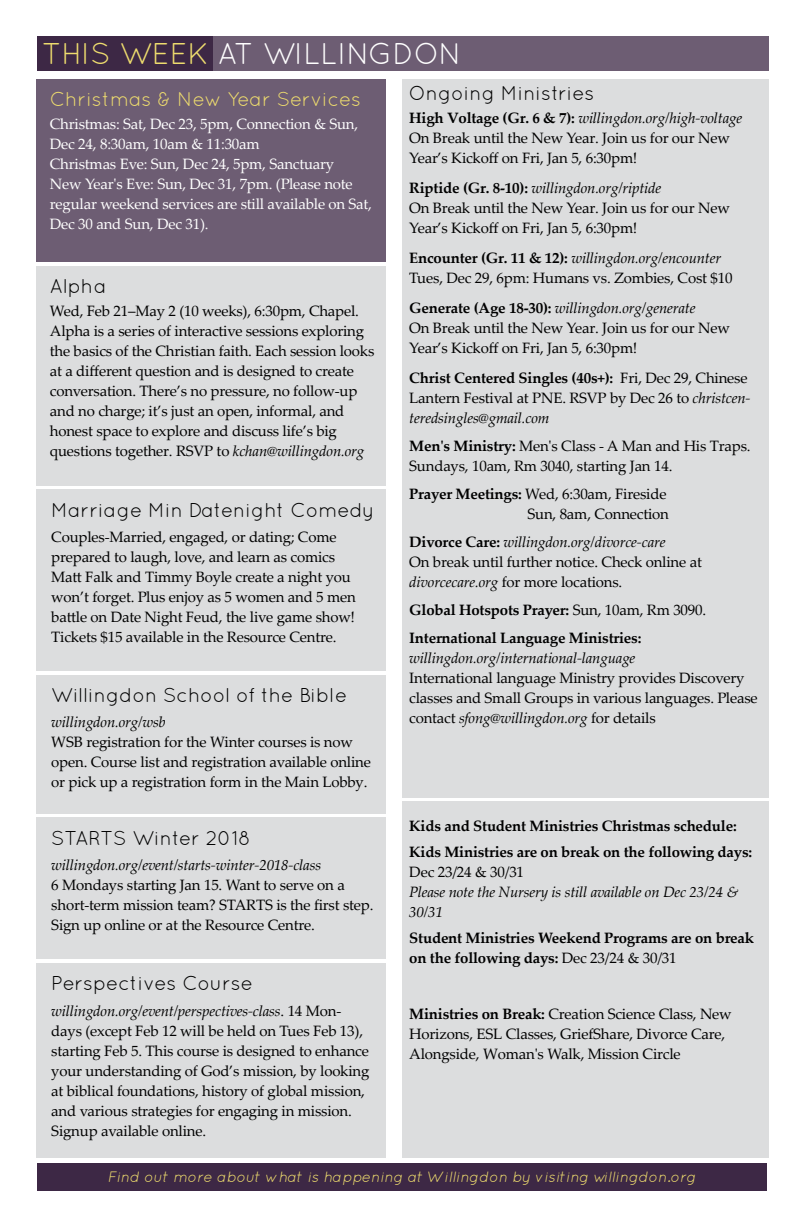
<style>
.page{position:relative;width:792px;height:1224px;background:#fff}
.page>*{position:absolute;margin:0;border:0;box-sizing:border-box;transform-origin:0 0}
.t1{font:30px "Quicksand";color:#fff}
.t2{font:20px "Quicksand";color:#000}
.t3{font:20px "Quicksand";color:#eedc6e}
.t4{font:15px/20px "Palatino Linotype";letter-spacing:-.015em;color:#000}
.t5{font:700 15px/28px "Palatino Linotype";letter-spacing:-.015em;color:#000}
.t6{font:15px/20px "Palatino Linotype";letter-spacing:-.015em;color:#fff}
.t7{font:italic 15px/20px "Palatino Linotype";letter-spacing:-.015em;color:#000}
.t8{font:italic 15px "Quicksand";color:#eedc6e}
.s1{color:#eedc6e}
.s2{font-style:italic}
.s3{font-weight:700}
.s4{font-weight:400}
</style>
<div class="page">
<div style="left:213px;top:36px;width:556px;height:35px;background:#6d5d73"></div>
<div style="left:402px;top:79px;width:367px;height:718px;background:#dcddde"></div>
<div style="left:402px;top:801px;width:367px;height:357px;background:#dcddde"></div>
<div style="left:37px;top:36px;width:176px;height:35px;background:#3d2845"></div>
<div style="left:37px;top:1163px;width:730px;height:27px;background:#3d2845"></div>
<div style="left:36px;top:266px;width:350px;height:220px;background:#dcddde"></div>
<div style="left:36px;top:675px;width:350px;height:139px;background:#dcddde"></div>
<div style="left:36px;top:79px;width:350px;height:183px;background:#6d5d73"></div>
<div style="left:36px;top:818px;width:350px;height:141px;background:#dcddde"></div>
<div style="left:36px;top:963px;width:350px;height:195px;background:#dcddde"></div>
<div style="left:36px;top:490px;width:350px;height:181px;background:#dcddde"></div>
<h1 class="t1" style="left:42px;top:37px;width:421px"><span class="s1">THIS WEEK</span> AT WILLINGDON</h1>
<h2 class="t3" style="left:50px;top:88px;width:313px">Christmas &amp; New Year Services</h2>
<p class="t6" style="left:50px;top:113px;width:324px">Christmas: Sat, Dec 23, 5pm, Connection &amp; Sun, Dec 24, 8:30am, 10am &amp; 11:30am<br>Christmas Eve: Sun, Dec 24, 5pm, Sanctuary<br>New Year's Eve: Sun, Dec 31, 7pm. (Please note regular weekend services are still available on Sat, Dec 30 and Sun, Dec 31).</p>
<h2 class="t2" style="left:50px;top:274px;width:58px">Alpha</h2>
<p class="t4" style="left:50px;top:300px;width:326px">Wed, Feb 21–May 2 (10 weeks), 6:30pm, Chapel.<br>Alpha is a series of interactive sessions exploring the basics of the Christian faith. Each session looks at a different question and is designed to create conversation. There’s no pressure, no follow-up and no charge; it’s just an open, informal, and honest space to explore and discuss life’s big questions together. RSVP to <span class="s2">kchan@willingdon.org</span></p>
<h2 class="t2" style="left:51px;top:498px;width:325px">Marriage Min Datenight Comedy</h2>
<p class="t4" style="left:51px;top:526px;width:306px">Couples-Married, engaged, or dating; Come prepared to laugh, love, and learn as comics Matt Falk and Timmy Boyle create a night you won’t forget. Plus enjoy as 5 women and 5 men battle on Date Night Feud, the live game show!<br>Tickets $15 available in the Resource Centre.</p>
<h2 class="t2" style="left:51px;top:683px;width:297px">Willingdon School of the Bible</h2>
<p class="t7" style="left:51px;top:711px;width:116px">willingdon.org/wsb</p>
<p class="t4" style="left:51px;top:731px;width:321px">WSB registration for the Winter courses is now open. Course list and registration available online or pick up a registration form in the Main Lobby.</p>
<h2 class="t2" style="left:51px;top:826px;width:201px">STARTS Winter 2018</h2>
<p class="t7" style="left:51px;top:854px;width:271px">willingdon.org/event/starts-winter-2018-class</p>
<p class="t4" style="left:51px;top:874px;width:324px">6 Mondays starting Jan 15. Want to serve on a short-term mission team? STARTS is the first step.<br>Sign up online or at the Resource Centre.</p>
<h2 class="t2" style="left:51px;top:972px;width:203px">Perspectives Course</h2>
<p class="t4" style="left:51px;top:1000px;width:320px"><span class="s2">willingdon.org/event/perspectives-class</span>. 14 Mon&shy;days (except Feb 12 will be held on Tues Feb 13), starting Feb 5. This course is designed to enhance your understanding of God’s mission, by looking at biblical foundations, history of global mission, and various strategies for engaging in mission.<br>Signup available online.</p>
<h2 class="t2" style="left:409px;top:82px;width:187px">Ongoing Ministries</h2>
<p class="t4" style="left:409px;top:107px;width:335px"><span class="s3">High Voltage (Gr. 6 &amp; 7):</span> <span class="s2">willingdon.org/high-voltage<br></span>On Break until the New Year. Join us for our New<br>Year’s Kickoff on Fri, Jan 5, 6:30pm!</p>
<p class="t4" style="left:409px;top:177px;width:322px"><span class="s3">Riptide (Gr. 8-10):</span> <span class="s2">willingdon.org/riptide<br></span>On Break until the New Year. Join us for our New<br>Year’s Kickoff on Fri, Jan 5, 6:30pm!</p>
<p class="t4" style="left:409px;top:247px;width:325px"><span class="s3">Encounter (Gr. 11 &amp; 12):</span> <span class="s2">willingdon.org/encounter<br></span>Tues, Dec 29, 6pm: Humans vs. Zombies, Cost $10</p>
<p class="t4" style="left:409px;top:297px;width:322px"><span class="s3">Generate (Age 18-30):</span> <span class="s2">willingdon.org/generate<br></span>On Break until the New Year. Join us for our New<br>Year’s Kickoff on Fri, Jan 5, 6:30pm!</p>
<p class="t4" style="left:409px;top:367px;width:343px"><span class="s3">Christ Centered Singles (40s+):</span> Fri, Dec 29, Chinese<br>Lantern Festival at PNE. RSVP by Dec 26 to <span class="s2">christcen&shy;teredsingles@gmail.com</span></p>
<p class="t4" style="left:409px;top:435px;width:343px"><span class="s3">Men's Ministry:</span> Men's Class - A Man and His Traps.<br>Sundays, 10am, Rm 3040, starting Jan 14.</p>
<p class="t4" style="left:409px;top:483px;width:261px;text-align:right"><span class="s3">Prayer Meetings:</span> Wed, 6:30am, Fireside<br>Sun, 8am, Connection</p>
<p class="t4" style="left:409px;top:531px;width:294px"><span class="s3">Divorce Care:</span> <span class="s2">willingdon.org/divorce-care<br></span>On break until further notice. Check online at <span class="s2">divorcecare.org</span> for more locations.</p>
<p class="t5" style="left:409px;top:595px;width:299px">Global Hotspots Prayer: <span class="s4">Sun, 10am, Rm 3090.<br></span>International Language Ministries:</p>
<p class="t7" style="left:409px;top:647px;width:228px">willingdon.org/international-language</p>
<p class="t4" style="left:409px;top:667px;width:350px">International language Ministry provides Discovery classes and Small Groups in various languages. Please contact <span class="s2">sfong@willingdon.org</span> for details</p>
<p class="t5" style="left:409px;top:812px;width:344px;line-height:26px">Kids and Student Ministries Christmas schedule:<br>Kids Ministries are on break on the following days:</p>
<p class="t4" style="left:409px;top:861px;width:116px">Dec 23/24 &amp; 30/31</p>
<p class="t7" style="left:409px;top:881px;width:331px">Please note the Nursery is still available on Dec 23/24 &amp;<br>30/31</p>
<p class="t5" style="left:409px;top:927px;width:346px;line-height:20px">Student Ministries Weekend Programs are on break on the following days: <span class="s4">Dec 23/24 &amp; 30/31</span></p>
<p class="t4" style="left:409px;top:1003px;width:324px"><span class="s3">Ministries on Break:</span> Creation Science Class, New<br>Horizons, ESL Classes, GriefShare, Divorce Care,<br>Alongside, Woman's Walk, Mission Circle</p>
<p class="t8" style="left:107px;top:1168px;width:590px">Find out more about what is happening at Willingdon by visiting willingdon.org</p>
</div>
